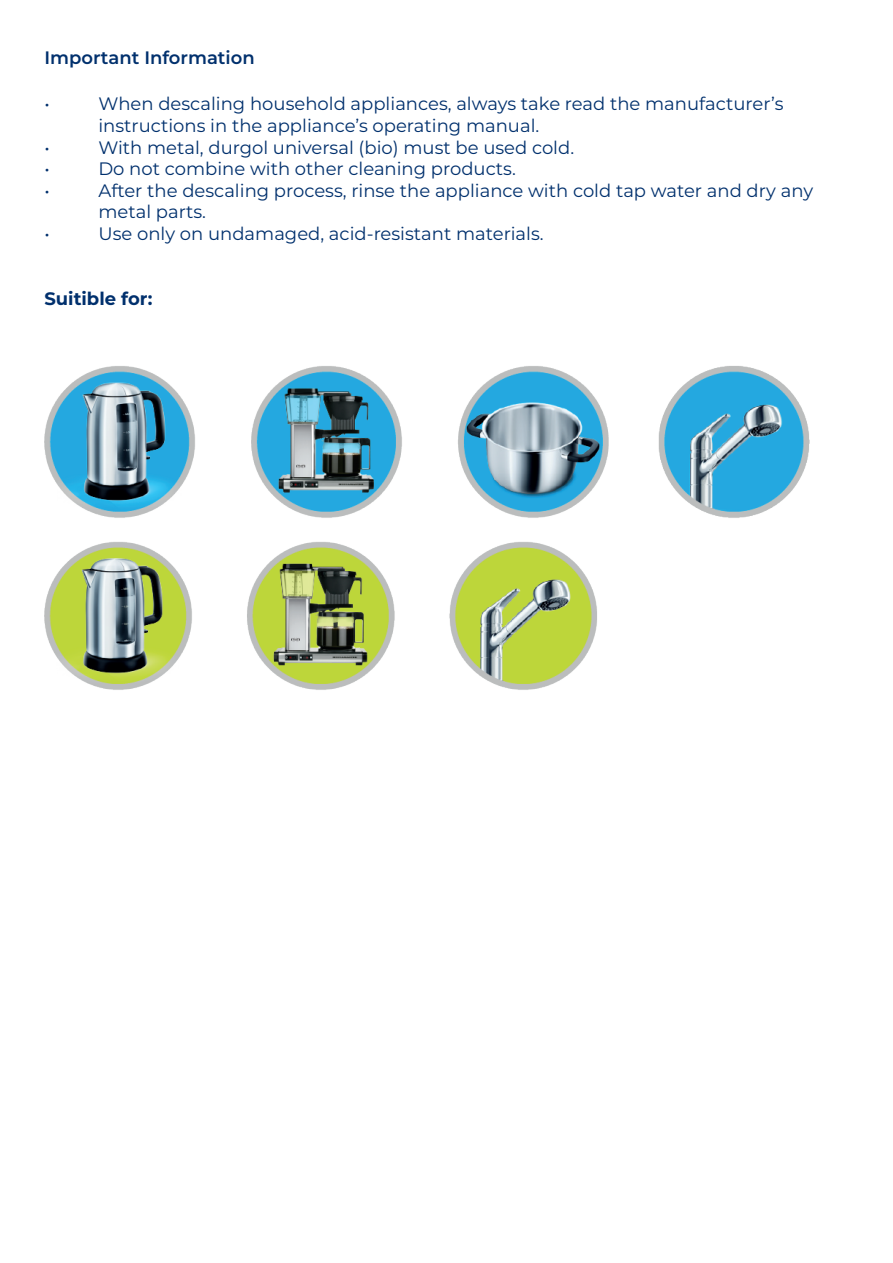
<style>
.page{position:relative;width:893px;height:1263px;background:#fff}
.page>*{position:absolute;margin:0;border:0;box-sizing:border-box;transform-origin:0 0}
.t1{font:18px/21.6px "Montserrat";color:#00306d}
.t2{font:600 18px "Montserrat";color:#00306d}
.t3{font:700 18px "Montserrat";color:#00306d}
</style>
<div class="page">
<img style="left:44px;top:542px;width:553px;height:148px">
<img style="left:44px;top:366px;width:766px;height:152px">
<p class="t2" style="left:44px;top:44px;width:212px">Important Information</p>
<p class="t1" style="left:44px;top:93px;width:7px">•</p>
<p class="t1" style="left:98px;top:93px;width:686px">When descaling household appliances, always take read the manufacturer’s instructions in the appliance’s operating manual.</p>
<p class="t1" style="left:44px;top:136px;width:7px">•</p>
<p class="t1" style="left:98px;top:136px;width:477px">With metal, durgol universal (bio) must be used cold.</p>
<p class="t1" style="left:44px;top:157px;width:7px">•</p>
<p class="t1" style="left:98px;top:157px;width:419px">Do not combine with other cleaning products.</p>
<p class="t1" style="left:44px;top:179px;width:7px">•</p>
<p class="t1" style="left:98px;top:179px;width:716px">After the descaling process, rinse the appliance with cold tap water and dry any metal parts.</p>
<p class="t1" style="left:44px;top:222px;width:7px">•</p>
<p class="t1" style="left:98px;top:222px;width:447px">Use only on undamaged, acid-resistant materials.</p>
<p class="t3" style="left:44px;top:285px;width:110px">Suitible for:</p>
</div>
